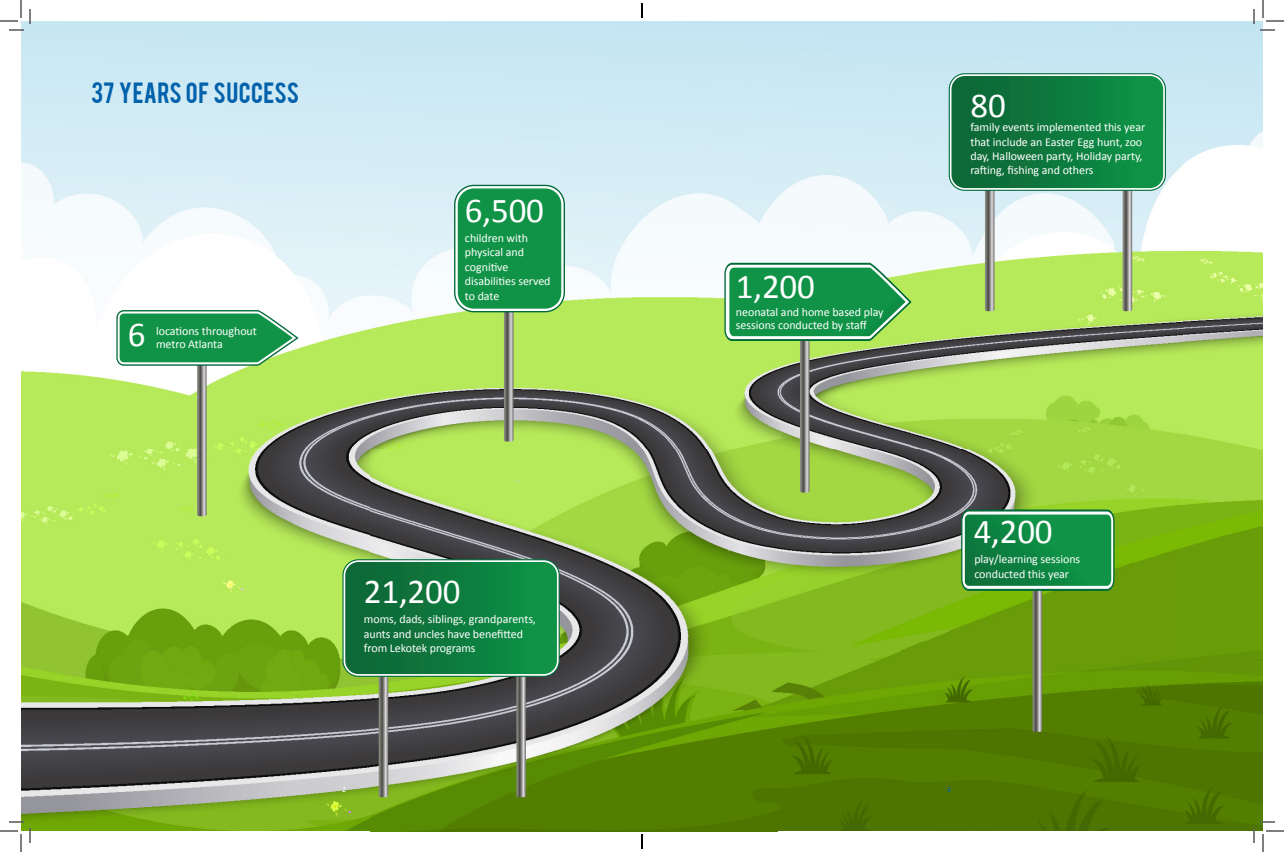
<style>
.page{position:relative;width:1284px;height:852px;background:#fff}
.page>*{position:absolute;margin:0;border:0;box-sizing:border-box;transform-origin:0 0}
.t1{font:35px "Calibri";letter-spacing:-.005em;color:#fff}
.t2{font:23px "Bebas";letter-spacing:.015em;color:#0161ab}
.t3{font:12px/14.4px "Calibri";letter-spacing:-.005em;color:#fff}
.t4{font:8px "Calibri";color:#fff}
.t5{font:8px "Calibri";color:#0161ab}
</style>
<div class="page">
<img style="left:21px;top:449px;width:755px;height:382px">
<img style="left:776px;top:449px;width:406px;height:382px">
<img style="left:1182px;top:21px;width:81px;height:810px">
<img style="left:21px;top:21px;width:485px;height:428px">
<img style="left:506px;top:47px;width:405px;height:402px">
<img style="left:911px;top:21px;width:272px;height:428px">
<svg style="left:511px;top:480px;width:8px;height:4px"></svg>
<svg style="left:454px;top:185px;width:111px;height:257px;background:#64b05d"></svg>
<svg style="left:116px;top:310px;width:183px;height:206px;background:#8fc769"></svg>
<svg style="left:342px;top:559px;width:218px;height:238px;background:#457f50"></svg>
<svg style="left:949px;top:73px;width:217px;height:238px"></svg>
<svg style="left:961px;top:510px;width:154px;height:222px;background:#4e9427"></svg>
<svg style="left:724px;top:263px;width:188px;height:230px;background:#74ab5d"></svg>
<svg style="left:0;top:0;width:31px;height:31px"></svg>
<svg style="left:0;top:821px;width:31px;height:31px"></svg>
<svg style="left:1253px;top:0;width:31px;height:31px"></svg>
<svg style="left:1253px;top:821px;width:31px;height:31px"></svg>
<svg style="left:641px;top:3px;width:2px;height:15px"></svg>
<svg style="left:641px;top:834px;width:2px;height:15px"></svg>
<p class="t2" style="left:91px;top:76px;width:209px">37 YEARS OF SUCCESS</p>
<p class="t1" style="left:128px;top:312px;width:19px">6</p>
<p class="t3" style="left:156px;top:324px;width:102px">locations throughout</p>
<p class="t3" style="left:156px;top:337px;width:68px">metro Atlanta</p>
<p class="t1" style="left:465px;top:188px;width:81px">6,500</p>
<p class="t3" style="left:465px;top:231px;width:65px">children with</p>
<p class="t3" style="left:465px;top:245px;width:61px">physical and</p>
<p class="t3" style="left:465px;top:260px;width:45px">cognitive</p>
<p class="t3" style="left:465px;top:274px;width:87px">disabilities served</p>
<p class="t3" style="left:465px;top:288px;width:36px">to date</p>
<p class="t1" style="left:736px;top:265px;width:81px">1,200</p>
<p class="t3" style="left:736px;top:305px;width:149px;line-height:13px">neonatal and home based play sessions conducted by staff</p>
<p class="t1" style="left:970px;top:83px;width:37px">80</p>
<p class="t3" style="left:970px;top:120px;width:176px">family events implemented this year that include an Easter Egg hunt, zoo day, Halloween party, Holiday party, rafting, fishing and others</p>
<p class="t1" style="left:364px;top:569px;width:98px">21,200</p>
<p class="t3" style="left:364px;top:612px;width:174px">moms, dads, siblings, grandparents, aunts and uncles have benefitted from Lekotek programs</p>
<p class="t1" style="left:974px;top:510px;width:81px">4,200</p>
<p class="t3" style="left:974px;top:552px;width:107px">play/learning sessions</p>
<p class="t3" style="left:974px;top:566px;width:96px">conducted this year</p>
<p class="t4" style="left:342px;top:784px;width:6px">2</p>
<p class="t5" style="left:947px;top:784px;width:6px">3</p>
</div>
